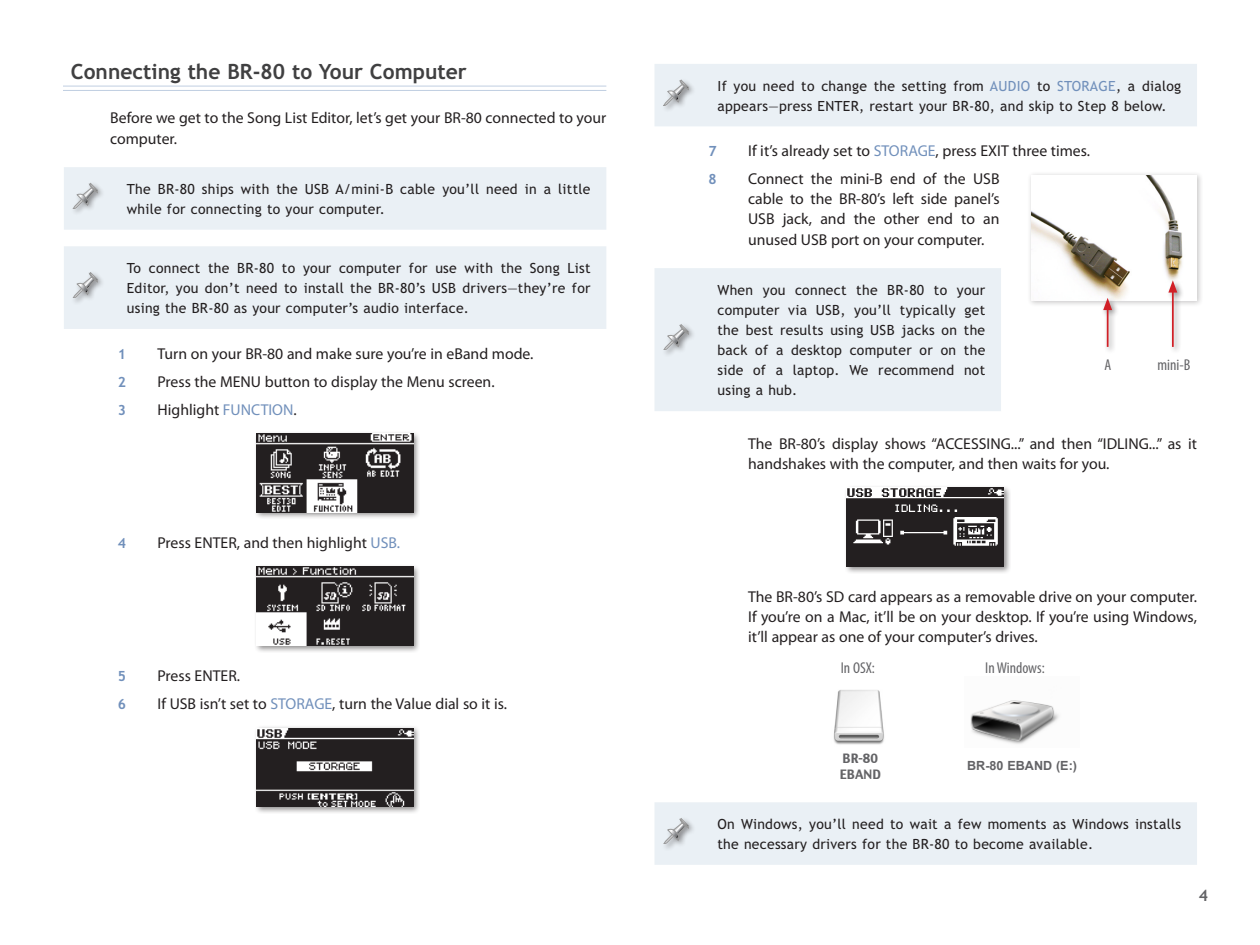
<style>
.page{position:relative;width:1260px;height:945px;background:#fff}
.page>*{position:absolute;margin:0;border:0;box-sizing:border-box;transform-origin:0 0}
.Heading_1{font:700 21px "Trebuchet MSPS";color:#404041}
.List_Comment{font:15.75px/20.1px "Myriad Pro";color:#231f20}
.Number_Next{font:15.75px/20.1px "Myriad Pro";color:#231f20;text-align:justify}
.Number_After_Graphic{font:15.75px "Myriad Pro";color:#231f20}
.Body{font:15.75px/20.1px "Myriad Pro";color:#231f20}
.Number_First{font:15.75px "Myriad Pro";color:#231f20}
.t1{font:condensed 15.75px "Myriad Pro";color:#636366}
.t2{font:700 15.75px "Trebuchet MSPS";color:#636366}
.NTW_Text{font:14px/20.1px "Trebuchet MSPS";letter-spacing:.02em;color:#231f20}
.Number_Next-2{font:700 14px "Trebuchet MSPS";color:#7190bb}
.Number_After_Graphic-2{font:700 14px "Trebuchet MSPS";color:#7190bb}
.Number_First-2{font:700 14px "Trebuchet MSPS";color:#7190bb}
.t3{font:700 12.6px "Arial";color:#636366}
.t4{font:12.6px/15.8px "Charcoal CY";color:#636366}
.s1{color:#7190bb}
</style>
<div class="page">
<div style="left:654px;top:64px;width:543px;height:62px;background:#eaf0f5"></div>
<div style="left:654px;top:268px;width:347px;height:143px;background:#eaf0f5"></div>
<div style="left:661px;top:322px;width:35px;height:35px;background:#231f20;opacity:.5"></div>
<svg style="left:663px;top:324px;width:25px;height:26px"></svg>
<div style="left:844px;top:485px;width:167px;height:89px;background:#231f20;opacity:.5"></div>
<img style="left:847px;top:488px;width:157px;height:78px">
<img style="left:833px;top:690px;width:51px;height:55px">
<img style="left:970px;top:700px;width:89px;height:44px">
<div style="left:654px;top:802px;width:543px;height:63px;background:#eaf0f5"></div>
<hr style="left:63px;top:86px;width:543px;height:1px;background:#c0cee1">
<hr style="left:63px;top:90px;width:543px;height:1px;background:#c0cee1">
<div style="left:64px;top:167px;width:542px;height:63px;background:#eaf0f5"></div>
<div style="left:64px;top:246px;width:542px;height:83px;background:#eaf0f5"></div>
<div style="left:253px;top:431px;width:167px;height:88px;background:#231f20;opacity:.5"></div>
<img style="left:256px;top:434px;width:157px;height:78px">
<div style="left:253px;top:564px;width:167px;height:89px;background:#231f20;opacity:.5"></div>
<img style="left:256px;top:567px;width:157px;height:78px">
<div style="left:253px;top:725px;width:167px;height:89px;background:#231f20;opacity:.5"></div>
<img style="left:256px;top:728px;width:157px;height:79px">
<div style="left:1027px;top:171px;width:176px;height:136px;background:#231f20;opacity:.25"></div>
<img style="left:1031px;top:175px;width:166px;height:126px">
<div style="left:1165px;top:277px;width:19px;height:76px;background:#231f20;opacity:.5"></div>
<hr style="left:1172px;top:290px;width:2px;height:57px;background:#d12027">
<svg style="left:1168px;top:280px;width:9px;height:13px"></svg>
<div style="left:1100px;top:295px;width:19px;height:58px;background:#231f20;opacity:.5"></div>
<hr style="left:1107px;top:307px;width:2px;height:40px;background:#d12027">
<svg style="left:1103px;top:298px;width:9px;height:12px"></svg>
<p class="Heading_1" style="left:71px;top:60px;width:397px">Connecting the BR-80 to Your Computer</p>
<p class="Body" style="left:110px;top:108px;width:498px">Before we get to the Song List Editor, let’s get your BR-80 connected to your computer.</p>
<p class="NTW_Text" style="left:127px;top:179px;width:465px">The BR-80 ships with the USB A/mini-B cable you’ll need in a little while for connecting to your computer.</p>
<p class="NTW_Text" style="left:127px;top:258px;width:465px;text-align:justify">To connect the BR-80 to your computer for use with the Song List Editor, you don’t need to install the BR-80’s USB drivers—they’re for using the BR-80 as your computer’s audio interface.</p>
<p class="Number_First-2" style="left:118px;top:346px;width:10px">1</p>
<p class="Number_First" style="left:158px;top:344px;width:378px">Turn on your BR-80 and make sure you’re in eBand mode.</p>
<p class="Number_Next-2" style="left:118px;top:374px;width:10px">2</p>
<p class="Number_Next" style="left:158px;top:371px;width:339px">Press the MENU button to display the Menu screen.</p>
<p class="Number_Next-2" style="left:118px;top:402px;width:10px">3</p>
<p class="Number_Next" style="left:158px;top:399px;width:141px">Highlight <span class="s1">FUNCTION</span>.</p>
<p class="Number_After_Graphic-2" style="left:118px;top:535px;width:10px">4</p>
<p class="Number_After_Graphic" style="left:158px;top:533px;width:244px">Press ENTER, and then highlight <span class="s1">USB.</span></p>
<p class="Number_After_Graphic-2" style="left:118px;top:668px;width:10px">5</p>
<p class="Number_After_Graphic" style="left:158px;top:666px;width:84px">Press ENTER.</p>
<p class="Number_Next-2" style="left:118px;top:696px;width:10px">6</p>
<p class="Number_Next" style="left:158px;top:694px;width:351px">If USB isn’t set to <span class="s1">STORAGE</span>, turn the Value dial so it is.</p>
<p class="NTW_Text" style="left:717px;top:75px;width:465px">If you need to change the setting from <span class="s1">AUDIO</span> to <span class="s1">STORAGE</span>, a dialog appears—press ENTER, restart your BR-80, and skip to Step 8 below.</p>
<p class="Number_After_Graphic-2" style="left:708px;top:143px;width:10px">7</p>
<p class="Number_After_Graphic" style="left:748px;top:141px;width:344px">If it’s already set to <span class="s1">STORAGE</span>, press EXIT three times.</p>
<p class="Number_Next-2" style="left:708px;top:171px;width:10px">8</p>
<p class="Number_Next" style="left:748px;top:169px;width:253px">Connect the mini-B end of the USB cable to the BR-80’s left side panel’s USB jack, and the other end to an unused USB port on your computer.</p>
<p class="NTW_Text" style="left:718px;top:280px;width:269px;text-align:justify">When you connect the BR-80 to your computer via USB, you’ll typically get the best results using USB jacks on the back of a desktop computer or on the side of a laptop. We recommend not using a hub.</p>
<p class="List_Comment" style="left:748px;top:433px;width:450px">The BR-80’s display shows “ACCESSING...” and then “IDLING...” as it handshakes with the computer, and then waits for you.</p>
<p class="t1" style="left:1105px;top:356px;width:8px">A</p>
<p class="t1" style="left:1158px;top:356px;width:34px">mini-B</p>
<p class="List_Comment" style="left:748px;top:587px;width:450px;text-align:justify">The BR-80’s SD card appears as a removable drive on your computer.<br>If you’re on a Mac, it’ll be on your desktop. If you’re using Windows, it’ll appear as one of your computer’s drives.</p>
<p class="t1" style="left:841px;top:658px;width:36px">In OSX:</p>
<p class="t1" style="left:985px;top:658px;width:61px">In Windows:</p>
<p class="t4" style="left:840px;top:750px;width:43px">BR-80<br>EBAND</p>
<p class="t3" style="left:967px;top:757px;width:111px">BR-80 EBAND (E:)</p>
<p class="NTW_Text" style="left:718px;top:814px;width:465px">On Windows, you’ll need to wait a few moments as Windows installs the necessary drivers for the BR-80 to become available.</p>
<p class="t2" style="left:1199px;top:886px;width:11px">4</p>
</div>
